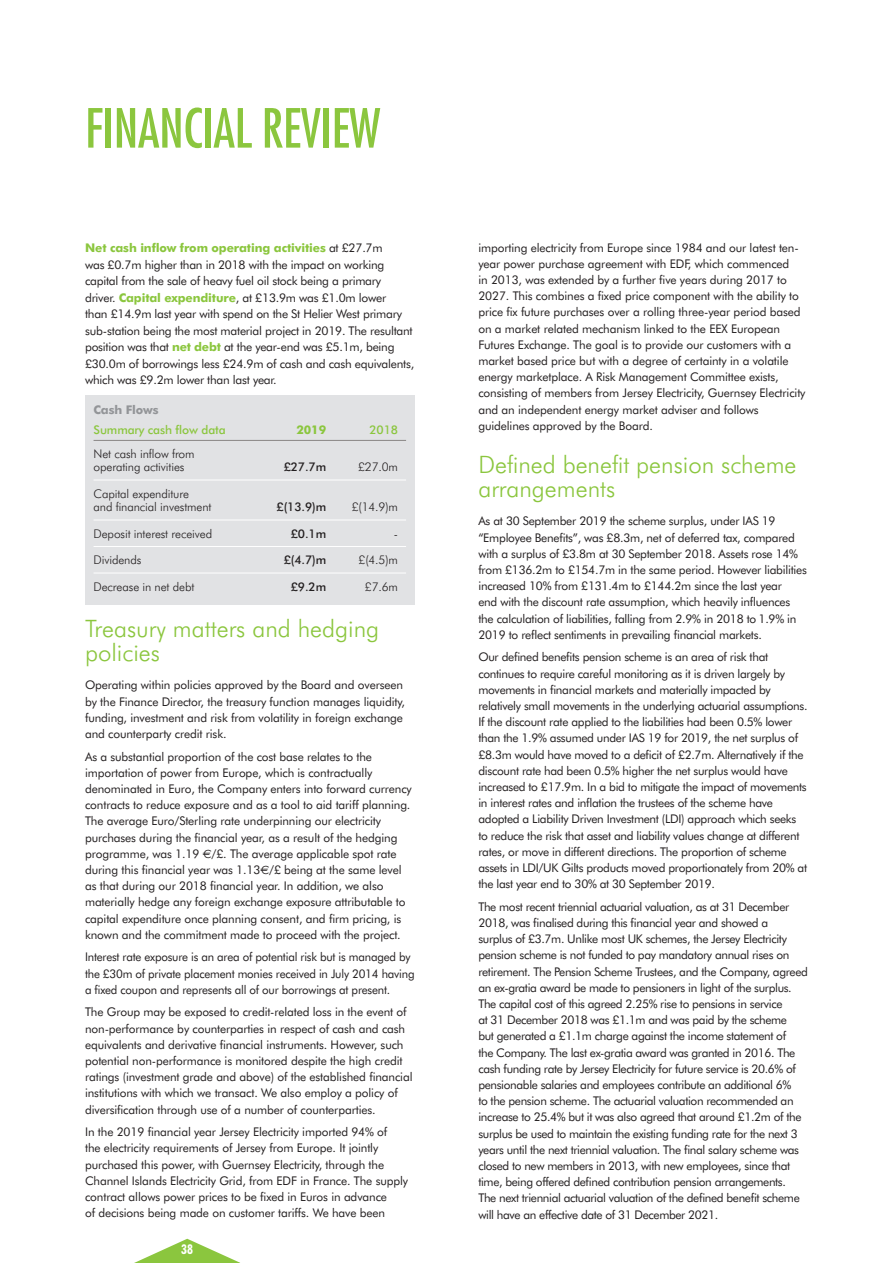
<style>
.page{position:relative;width:893px;height:1263px;background:#fff}
.page>*{position:absolute;margin:0;border:0;box-sizing:border-box;transform-origin:0 0}
.t1{font:condensed 52.5px "Futura";letter-spacing:-.01em;color:#8bc63e}
.t2{font:300 24px/24px "Futura BT";color:#8bc63e}
.t3{font:700 condensed 13.5px "Futura BT";color:#fff}
.t4{font:12px/16.2px "Futura BT";letter-spacing:-.02em;color:#231f20}
.t5{font:12px/16.2px "Futura BT";letter-spacing:-.02em;color:#231f20;scale:.96 1}
.t6{font:300 12px "Futura BT";letter-spacing:-.01em;color:#231f20}
.t7{font:500 12px "Futura BT";letter-spacing:-.01em;color:#231f20}
.t8{font:500 12px "Futura BT";letter-spacing:-.01em;color:#8bc63e}
.t9{font:700 12px "Futura BT";letter-spacing:-.01em;color:#939598}
.t10{font:700 12px "Futura BT";color:#8bc63e}
.s1{font-weight:700;color:#8bc63e}
.s2{font-family:"Euro Sans"}
</style>
<div class="page">
<svg style="left:134px;top:1239px;width:106px;height:24px"></svg>
<div style="left:85px;top:395px;width:330px;height:210px;background:#e1e2e4"></div>
<hr style="left:94px;top:440px;width:312px;height:1px;background:#8a8685">
<hr style="left:94px;top:480px;width:312px;height:1px;background:#fff">
<hr style="left:94px;top:520px;width:312px;height:1px;background:#fff">
<hr style="left:94px;top:546px;width:312px;height:1px;background:#fff">
<hr style="left:94px;top:573px;width:312px;height:1px;background:#fff">
<p class="t1" style="left:85px;top:97px;width:297px">FINANCIAL REVIEW</p>
<p class="t4" style="left:85px;top:239px;width:331px"><span class="s1">Net cash inflow from operating activities</span> at £27.7m<br>was £0.7m higher than in 2018 with the impact on working capital from the sale of heavy fuel oil stock being a primary driver. <span class="s1">Capital expenditure</span>, at £13.9m was £1.0m lower<br>than £14.9m last year with spend on the St Helier West primary sub-station being the most material project in 2019. The resultant position was that <span class="s1">net debt</span> at the year-end was £5.1m, being £30.0m of borrowings less £24.9m of cash and cash equivalents, which was £9.2m lower than last year.</p>
<p class="t9" style="left:94px;top:402px;width:66px">Cash Flows</p>
<p class="t8" style="left:94px;top:423px;width:134px">Summary cash flow data</p>
<p class="t10" style="left:297px;top:423px;width:31px">2019</p>
<p class="t8" style="left:369px;top:423px;width:30px">2018</p>
<p class="t6" style="left:94px;top:446px;width:103px">Net cash inflow from</p>
<p class="t6" style="left:94px;top:460px;width:92px">operating activities</p>
<p class="t7" style="left:284px;top:460px;width:44px">£27.7m</p>
<p class="t6" style="left:358px;top:460px;width:41px">£27.0m</p>
<p class="t6" style="left:94px;top:486px;width:97px">Capital expenditure</p>
<p class="t6" style="left:94px;top:500px;width:119px">and financial investment</p>
<p class="t7" style="left:277px;top:500px;width:51px">£(13.9)m</p>
<p class="t6" style="left:352px;top:500px;width:48px">£(14.9)m</p>
<p class="t6" style="left:94px;top:526px;width:120px">Deposit interest received</p>
<p class="t7" style="left:291px;top:526px;width:37px">£0.1m</p>
<p class="t6" style="left:394px;top:526px;width:6px">-</p>
<p class="t6" style="left:94px;top:553px;width:49px">Dividends</p>
<p class="t7" style="left:284px;top:553px;width:44px">£(4.7)m</p>
<p class="t6" style="left:359px;top:553px;width:41px">£(4.5)m</p>
<p class="t6" style="left:94px;top:579px;width:102px">Decrease in net debt</p>
<p class="t7" style="left:291px;top:579px;width:37px">£9.2m</p>
<p class="t6" style="left:365px;top:579px;width:35px">£7.6m</p>
<p class="t2" style="left:85px;top:616px;width:296px">Treasury matters and hedging policies</p>
<p class="t4" style="left:85px;top:677px;width:321px">Operating within policies approved by the Board and overseen by the Finance Director, the treasury function manages liquidity, funding, investment and risk from volatility in foreign exchange and counterparty credit risk.</p>
<p class="t4" style="left:85px;top:748px;width:328px">As a substantial proportion of the cost base relates to the importation of power from Europe, which is contractually denominated in Euro, the Company enters into forward currency contracts to reduce exposure and as a tool to aid tariff planning.<br>The average Euro/Sterling rate underpinning our electricity purchases during the financial year, as a result of the hedging programme, was 1.19 <span class="s2">€</span>/£. The average applicable spot rate during this financial year was 1.13<span class="s2">€</span>/£ being at the same level as that during our 2018 financial year. In addition, we also materially hedge any foreign exchange exposure attributable to capital expenditure once planning consent, and firm pricing, is known and the commitment made to proceed with the project.</p>
<p class="t5" style="left:85px;top:949px;width:345px">Interest rate exposure is an area of potential risk but is managed by the £30m of private placement monies received in July 2014 having a fixed coupon and represents all of our borrowings at present.</p>
<p class="t4" style="left:85px;top:1004px;width:329px">The Group may be exposed to credit-related loss in the event of non-performance by counterparties in respect of cash and cash equivalents and derivative financial instruments. However, such potential non-performance is monitored despite the high credit ratings (investment grade and above) of the established financial institutions with which we transact. We also employ a policy of diversification through use of a number of counterparties.</p>
<p class="t4" style="left:85px;top:1124px;width:325px">In the 2019 financial year Jersey Electricity imported 94% of<br>the electricity requirements of Jersey from Europe. It jointly purchased this power, with Guernsey Electricity, through the Channel Islands Electricity Grid, from EDF in France. The supply contract allows power prices to be fixed in Euros in advance<br>of decisions being made on customer tariffs. We have been</p>
<p class="t3" style="left:181px;top:1241px;width:13px">38</p>
<p class="t4" style="left:478px;top:239px;width:329px">importing electricity from Europe since 1984 and our latest ten&shy;year power purchase agreement with EDF, which commenced<br>in 2013, was extended by a further five years during 2017 to 2027. This combines a fixed price component with the ability to price fix future purchases over a rolling three-year period based on a market related mechanism linked to the EEX European Futures Exchange. The goal is to provide our customers with a market based price but with a degree of certainty in a volatile energy marketplace. A Risk Management Committee exists, consisting of members from Jersey Electricity, Guernsey Electricity and an independent energy market adviser and follows guidelines approved by the Board.</p>
<p class="t2" style="left:478px;top:452px;width:320px">Defined benefit pension scheme arrangements</p>
<p class="t4" style="left:478px;top:513px;width:330px">As at 30 September 2019 the scheme surplus, under IAS 19 “Employee Benefits”, was £8.3m, net of deferred tax, compared with a surplus of £3.8m at 30 September 2018. Assets rose 14% from £136.2m to £154.7m in the same period. However liabilities increased 10% from £131.4m to £144.2m since the last year<br>end with the discount rate assumption, which heavily influences the calculation of liabilities, falling from 2.9% in 2018 to 1.9% in 2019 to reflect sentiments in prevailing financial markets.</p>
<p class="t4" style="left:478px;top:649px;width:331px">Our defined benefits pension scheme is an area of risk that continues to require careful monitoring as it is driven largely by movements in financial markets and materially impacted by relatively small movements in the underlying actuarial assumptions.<br>If the discount rate applied to the liabilities had been 0.5% lower than the 1.9% assumed under IAS 19 for 2019, the net surplus of £8.3m would have moved to a deficit of £2.7m. Alternatively if the discount rate had been 0.5% higher the net surplus would have increased to £17.9m. In a bid to mitigate the impact of movements in interest rates and inflation the trustees of the scheme have adopted a Liability Driven Investment (LDI) approach which seeks to reduce the risk that asset and liability values change at different rates, or move in different directions. The proportion of scheme assets in LDI/UK Gilts products moved proportionately from 20% at the last year end to 30% at 30 September 2019.</p>
<p class="t4" style="left:478px;top:898px;width:331px">The most recent triennial actuarial valuation, as at 31 December 2018, was finalised during this financial year and showed a<br>surplus of £3.7m. Unlike most UK schemes, the Jersey Electricity pension scheme is not funded to pay mandatory annual rises on retirement. The Pension Scheme Trustees, and the Company, agreed an ex-gratia award be made to pensioners in light of the surplus.<br>The capital cost of this agreed 2.25% rise to pensions in service<br>at 31 December 2018 was £1.1m and was paid by the scheme<br>but generated a £1.1m charge against the income statement of<br>the Company. The last ex-gratia award was granted in 2016. The cash funding rate by Jersey Electricity for future service is 20.6% of pensionable salaries and employees contribute an additional 6%<br>to the pension scheme. The actuarial valuation recommended an increase to 25.4% but it was also agreed that around £1.2m of the surplus be used to maintain the existing funding rate for the next 3 years until the next triennial valuation. The final salary scheme was closed to new members in 2013, with new employees, since that time, being offered defined contribution pension arrangements.<br>The next triennial actuarial valuation of the defined benefit scheme will have an effective date of 31 December 2021.</p>
</div>
